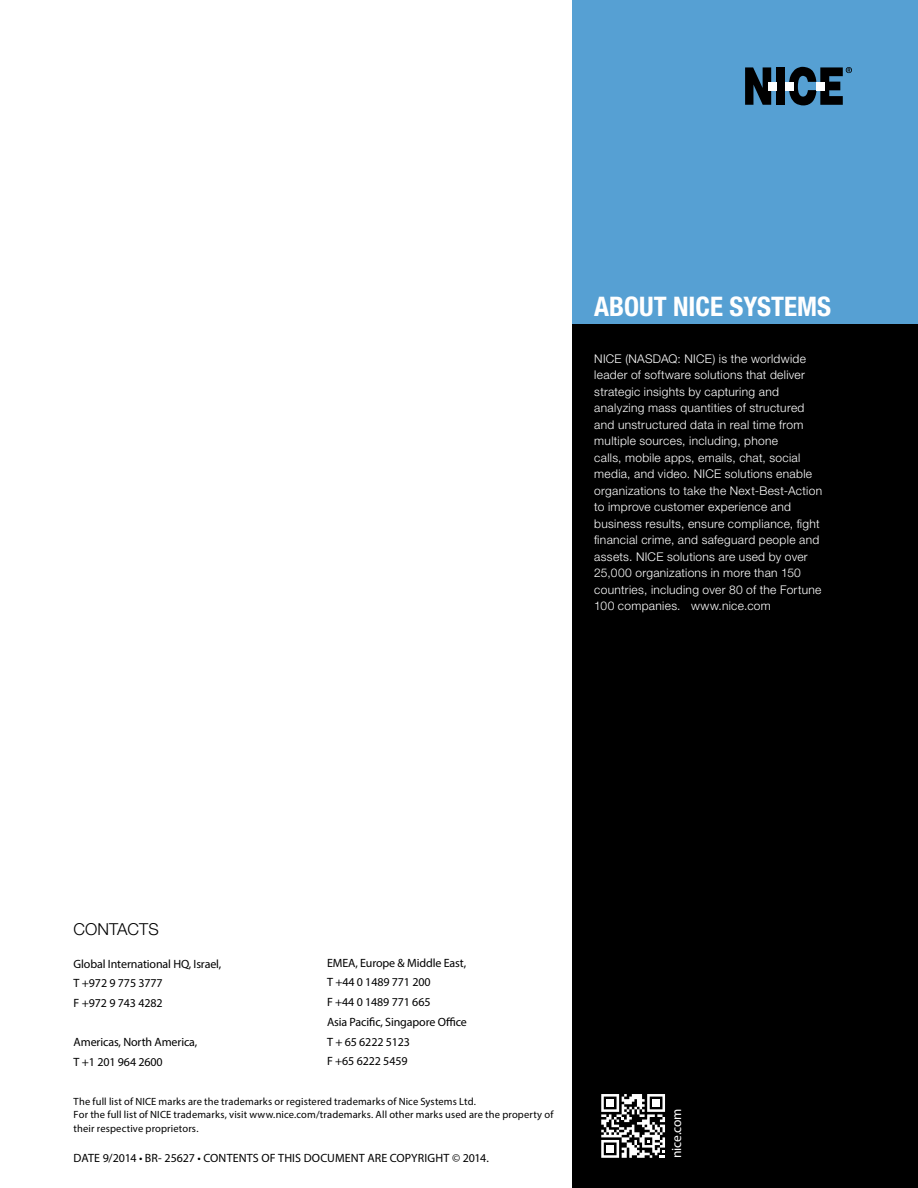
<style>
.page{position:relative;width:918px;height:1188px;background:#fff}
.page>*{position:absolute;margin:0;border:0;box-sizing:border-box;transform-origin:0 0}
.t1{font:700 condensed 27px "Helvetica Neue LT Std";color:#fff}
.H4___SUB_TITLE_11_bl{font:300 16.5px "Helvetica Neue LT Std";color:#000}
.contact_numbers_whit{font:13.5px "Myriad Pro";letter-spacing:-.01em;color:#fff}
.CONTACTS_TEXT_8{font:300 12px/16.5px "Helvetica Neue LT Std";letter-spacing:.025em;color:#fff}
.contact_numbers_whit-2{font:12px "Myriad Pro";letter-spacing:-.01em;color:#000}
.Body_Text_Light_7_9{font:12px "Myriad Pro";letter-spacing:.01em;color:#000}
.Body_Text_Light_7_9-2{font:10.5px/13.5px "Myriad Pro";letter-spacing:.015em;color:#000}
</style>
<div class="page">
<div style="left:572px;top:0;width:346px;height:479px;background:#56a0d3"></div>
<div style="left:572px;top:324px;width:346px;height:864px;background:#000"></div>
<svg style="left:601px;top:1094px;width:64px;height:64px"></svg>
<div style="left:776px;top:67px;width:9px;height:38px;background:#000"></div>
<svg style="left:745px;top:67px;width:26px;height:38px"></svg>
<div style="left:785px;top:82px;width:9px;height:8px;background:#fff"></div>
<div style="left:768px;top:82px;width:8px;height:8px;background:#fff"></div>
<svg style="left:789px;top:67px;width:63px;height:38px"></svg>
<p class="t1" style="left:594px;top:290px;width:238px">ABOUT NICE SYSTEMS</p>
<p class="CONTACTS_TEXT_8" style="left:594px;top:350px;width:229px">NICE (NASDAQ: NICE) is the worldwide leader of software solutions that deliver strategic insights by capturing and analyzing mass quantities of structured and unstructured data in real time from multiple sources, including, phone<br>calls, mobile apps, emails, chat, social media, and video. NICE solutions enable organizations to take the Next-Best-Action to improve customer experience and business results, ensure compliance, fight financial crime, and safeguard people and assets. NICE solutions are used by over 25,000 organizations in more than 150 countries, including over 80 of the Fortune 100 companies. www.nice.com</p>
<p class="H4___SUB_TITLE_11_bl" style="left:74px;top:919px;width:87px">CONTACTS</p>
<p class="contact_numbers_whit-2" style="left:74px;top:956px;width:149px">Global International HQ, Israel,</p>
<p class="contact_numbers_whit-2" style="left:74px;top:976px;width:91px">T +972 9 775 3777</p>
<p class="contact_numbers_whit-2" style="left:74px;top:996px;width:90px">F +972 9 743 4282</p>
<p class="contact_numbers_whit-2" style="left:74px;top:1035px;width:125px">Americas, North America,</p>
<p class="contact_numbers_whit-2" style="left:74px;top:1055px;width:91px">T +1 201 964 2600</p>
<p class="contact_numbers_whit-2" style="left:327px;top:955px;width:141px">EMEA, Europe &amp; Middle East,</p>
<p class="contact_numbers_whit-2" style="left:327px;top:975px;width:105px">T +44 0 1489 771 200</p>
<p class="contact_numbers_whit-2" style="left:327px;top:995px;width:105px">F +44 0 1489 771 665</p>
<p class="contact_numbers_whit-2" style="left:327px;top:1014px;width:141px">Asia Pacific, Singapore Office</p>
<p class="contact_numbers_whit-2" style="left:327px;top:1034px;width:85px">T + 65 6222 5123</p>
<p class="contact_numbers_whit-2" style="left:327px;top:1054px;width:82px">F +65 6222 5459</p>
<p class="Body_Text_Light_7_9-2" style="left:74px;top:1094px;width:481px">The full list of NICE marks are the trademarks or registered trademarks of Nice Systems Ltd.<br>For the full list of NICE trademarks, visit www.nice.com/trademarks. All other marks used are the property of their respective proprietors.</p>
<p class="Body_Text_Light_7_9" style="left:74px;top:1151px;width:417px">DATE 9/2014 • BR- 25627 • CONTENTS OF THIS DOCUMENT ARE COPYRIGHT © 2014.</p>
<p class="contact_numbers_whit" style="left:668px;top:1158px;width:51px;rotate:-90deg">nice.com</p>
</div>
